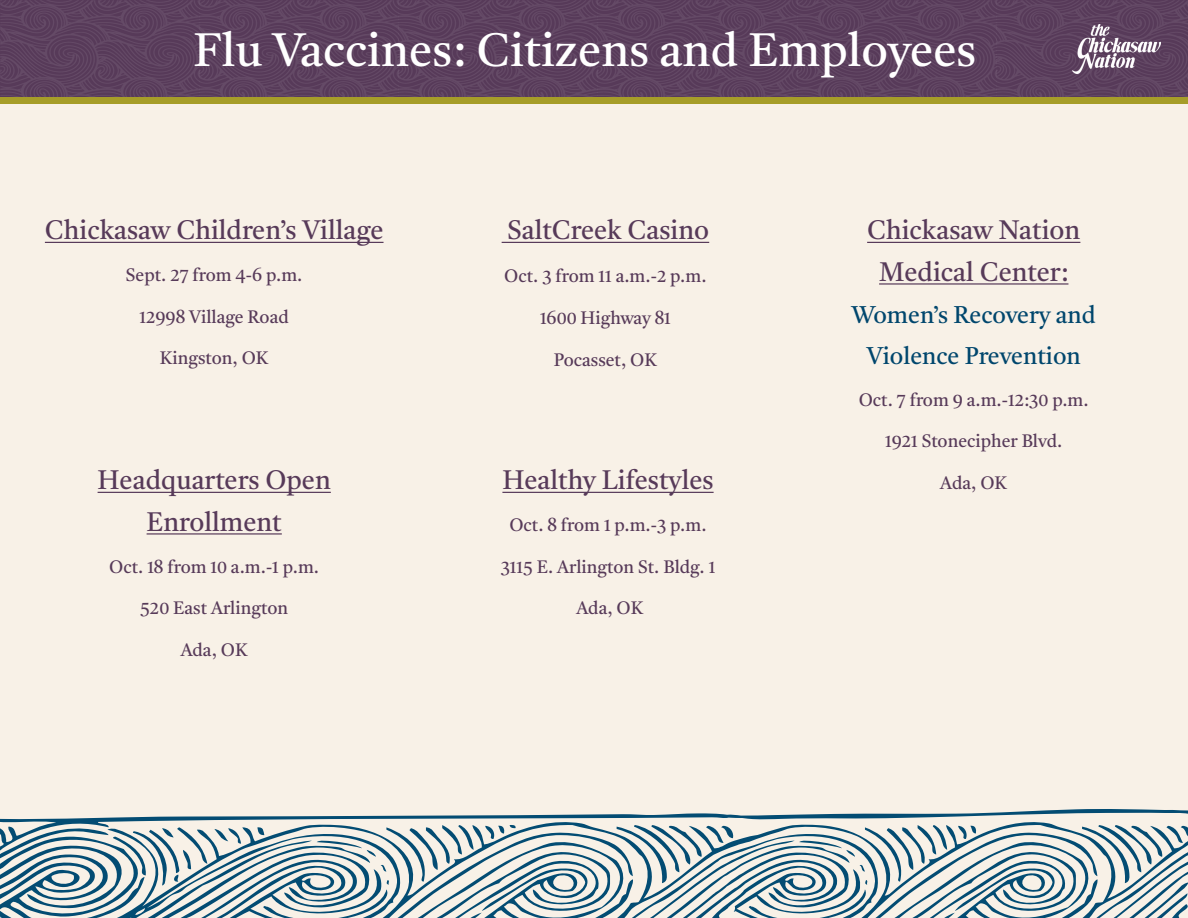
<style>
.page{position:relative;width:1188px;height:918px;background:#fff}
.page>*{position:absolute;margin:0;border:0;box-sizing:border-box;transform-origin:0 0}
.t1{font:46.65px "Tiro Gurmukhi";color:#fff}
.t2{font:26.7px "Tiro Gurmukhi";color:#573a59}
.t3{font:24.15px "Tiro Gurmukhi";color:#00466d}
.t4{font:18px "Tiro Gurmukhi";color:#573a59}
</style>
<div class="page">
<div style="left:0;top:103px;width:1188px;height:815px;background:#f8f1e7"></div>
<img style="left:0;top:0;width:1188px;height:97px">
<hr style="left:45px;top:242px;width:339px;height:1px;background:#573a59">
<div style="left:0;top:97px;width:1188px;height:7px;background:#a69d29"></div>
<hr style="left:502px;top:242px;width:207px;height:1px;background:#573a59">
<hr style="left:867px;top:242px;width:213px;height:1px;background:#573a59">
<hr style="left:879px;top:283px;width:189px;height:2px;background:#573a59">
<hr style="left:502px;top:492px;width:212px;height:1px;background:#573a59">
<hr style="left:98px;top:492px;width:233px;height:1px;background:#573a59">
<hr style="left:147px;top:533px;width:135px;height:2px;background:#573a59">
<svg style="left:0;top:809px;width:1188px;height:109px"></svg>
<img style="left:1073px;top:25px;width:88px;height:48px">
<p class="t1" style="left:193px;top:22px;width:784px">Flu Vaccines: Citizens and Employees</p>
<p class="t2" style="left:45px;top:215px;width:340px">Chickasaw Children’s Village</p>
<p class="t4" style="left:126px;top:264px;width:178px">Sept. 27 from 4-6 p.m.</p>
<p class="t4" style="left:140px;top:306px;width:151px">12998 Village Road</p>
<p class="t4" style="left:160px;top:347px;width:110px">Kingston, OK</p>
<p class="t2" style="left:98px;top:465px;width:235px">Headquarters Open</p>
<p class="t2" style="left:147px;top:506px;width:137px">Enrollment</p>
<p class="t4" style="left:109px;top:556px;width:211px">Oct. 18 from 10 a.m.-1 p.m.</p>
<p class="t4" style="left:140px;top:597px;width:149px">520 East Arlington</p>
<p class="t4" style="left:181px;top:639px;width:68px">Ada, OK</p>
<p class="t2" style="left:507px;top:215px;width:203px">SaltCreek Casino</p>
<p class="t4" style="left:504px;top:266px;width:204px">Oct. 3 from 11 a.m.-2 p.m.</p>
<p class="t4" style="left:540px;top:307px;width:132px">1600 Highway 81</p>
<p class="t4" style="left:554px;top:349px;width:105px">Pocasset, OK</p>
<p class="t2" style="left:867px;top:215px;width:215px">Chickasaw Nation</p>
<p class="t2" style="left:879px;top:256px;width:191px">Medical Center:</p>
<p class="t3" style="left:852px;top:300px;width:246px">Women’s Recovery and</p>
<p class="t3" style="left:867px;top:342px;width:216px">Violence Prevention</p>
<p class="t4" style="left:859px;top:389px;width:231px">Oct. 7 from 9 a.m.-12:30 p.m.</p>
<p class="t4" style="left:885px;top:431px;width:179px">1921 Stonecipher Blvd.</p>
<p class="t2" style="left:502px;top:465px;width:213px">Healthy Lifestyles</p>
<p class="t4" style="left:940px;top:472px;width:68px">Ada, OK</p>
<p class="t4" style="left:509px;top:514px;width:199px">Oct. 8 from 1 p.m.-3 p.m.</p>
<p class="t4" style="left:501px;top:556px;width:216px">3115 E. Arlington St. Bldg. 1</p>
<p class="t4" style="left:576px;top:597px;width:68px">Ada, OK</p>
</div>
